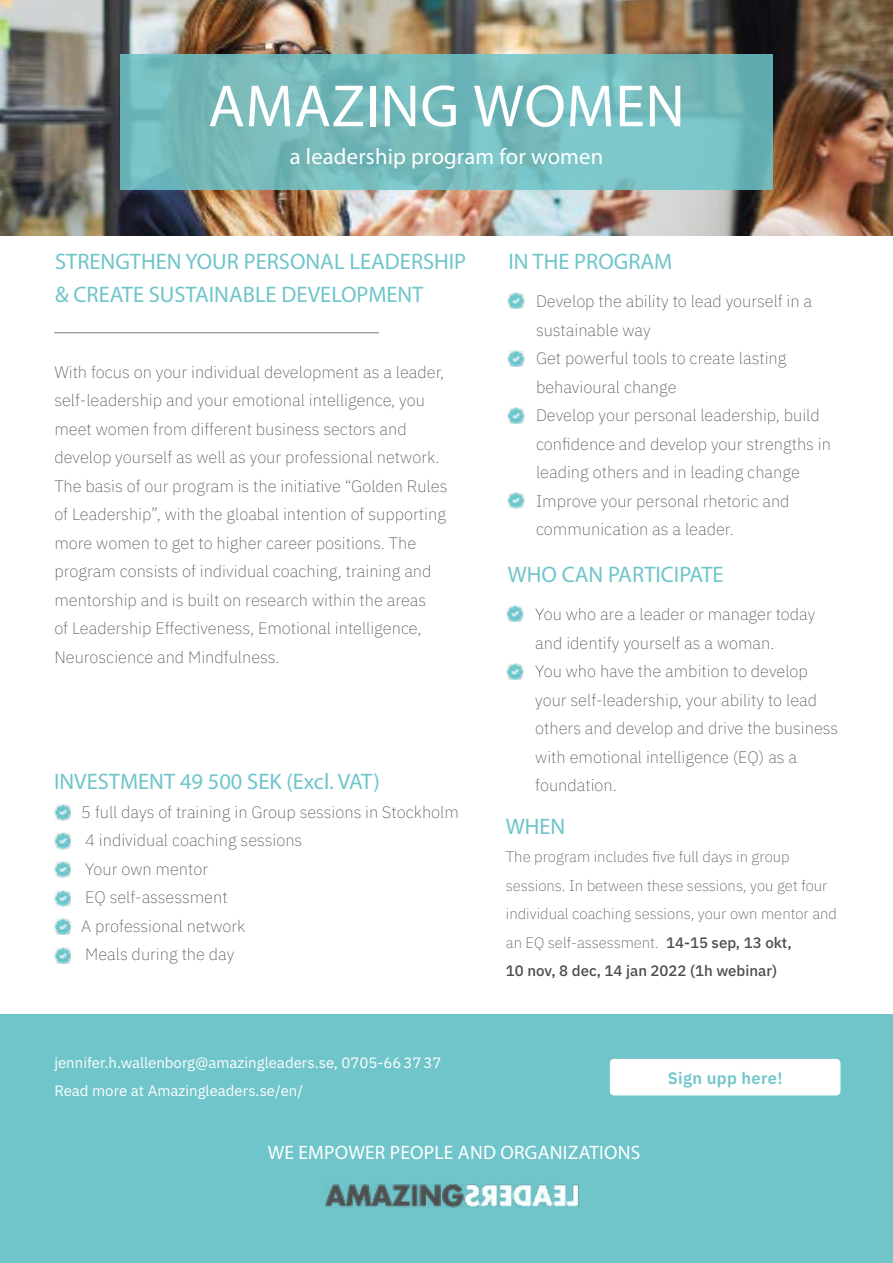
<style>
.page{position:relative;width:893px;height:1263px;background:#fff}
.page>*{position:absolute;margin:0;border:0;box-sizing:border-box;transform-origin:0 0}
.t1{font:60px "Myriad Pro";letter-spacing:.01em;color:#fff}
.t2{font:22.5px/33px "Myriad Pro";color:#6fc5ca}
.t3{font:22.5px "Myriad Pro";letter-spacing:.01em;color:#fff}
.t4{font:19.5px "Myriad Pro";letter-spacing:.01em;color:#fff}
.t5{font:200 16.5px/28.5px "IBM Plex Sans";color:#4b4c4c}
.t6{font:600 16.5px "IBM Plex Sans";letter-spacing:.02em;color:#6fc5ca}
.t7{font:200 15px/28.5px "IBM Plex Sans";color:#4b4c4c}
.t8{font:15px/28.5px "IBM Plex Sans";color:#fff}
.s1{font-weight:500}
</style>
<div class="page">
<div style="left:0;top:1014px;width:893px;height:249px;background:#6fc5ca"></div>
<img style="left:325px;top:1183px;width:255px;height:25px">
<img style="left:0;top:0;width:893px;height:236px">
<svg style="left:120px;top:55px;width:652px;height:135px;background:#74bbbc"></svg>
<hr style="left:54px;top:332px;width:325px;height:1px;background:#757779">
<img style="left:507px;top:293px;width:17px;height:16px">
<img style="left:507px;top:351px;width:17px;height:16px">
<img style="left:508px;top:408px;width:16px;height:16px">
<img style="left:507px;top:492px;width:17px;height:16px">
<img style="left:507px;top:606px;width:16px;height:16px">
<img style="left:507px;top:664px;width:16px;height:16px">
<img style="left:55px;top:804px;width:16px;height:16px">
<img style="left:55px;top:919px;width:16px;height:16px">
<img style="left:54px;top:861px;width:17px;height:17px">
<img style="left:54px;top:833px;width:17px;height:16px">
<img style="left:55px;top:890px;width:16px;height:16px">
<img style="left:55px;top:947px;width:16px;height:17px">
<div style="left:610px;top:1059px;width:230px;height:36px;background:#fff;border-radius:4px"></div>
<h1 class="t1" style="left:208px;top:69px;width:478px">AMAZING WOMEN</h1>
<h2 class="t3" style="left:290px;top:142px;width:315px">a leadership program for women</h2>
<h2 class="t2" style="left:55px;top:245px;width:412px">STRENGTHEN YOUR PERSONAL LEADERSHIP &amp; CREATE SUSTAINABLE DEVELOPMENT</h2>
<p class="t5" style="left:54px;top:356px;width:395px">With focus on your individual development as a leader, self-leadership and your emotional intelligence, you meet women from different business sectors and develop yourself as well as your professional network.<br>The basis of our program is the initiative “Golden Rules of Leadership”, with the gloabal intention of supporting more women to get to higher career positions. The program consists of individual coaching, training and mentorship and is built on research within the areas<br>of Leadership Effectiveness, Emotional intelligence, Neuroscience and Mindfulness.</p>
<h2 class="t2" style="left:54px;top:765px;width:327px">INVESTMENT 49 500 SEK (Excl. VAT)</h2>
<p class="t5" style="left:81px;top:796px;width:379px">5 full days of training in Group sessions in Stockholm<br>4 individual coaching sessions<br>Your own mentor<br>EQ self-assessment<br>A professional network<br>Meals during the day</p>
<p class="t8" style="left:54px;top:1047px;width:388px">jennifer.h.wallenborg@amazingleaders.se, 0705-663737<br>Read more at Amazingleaders.se/en/</p>
<h2 class="t2" style="left:508px;top:245px;width:165px">IN THE PROGRAM</h2>
<p class="t5" style="left:536px;top:286px;width:297px">Develop the ability to lead yourself in a sustainable way<br>Get powerful tools to create lasting behavioural change<br>Develop your personal leadership, build confidence and develop your strengths in leading others and in leading change<br>Improve your personal rhetoric and communication as a leader.</p>
<h2 class="t2" style="left:508px;top:558px;width:217px">WHO CAN PARTICIPATE</h2>
<p class="t5" style="left:535px;top:599px;width:304px">You who are a leader or manager today and identify yourself as a woman.<br>You who have the ambition to develop your self-leadership, your ability to lead others and develop and drive the business with emotional intelligence (EQ) as a foundation.</p>
<h2 class="t2" style="left:506px;top:809px;width:61px">WHEN</h2>
<p class="t7" style="left:506px;top:841px;width:333px">The program includes five full days in group sessions. In between these sessions, you get four individual coaching sessions, your own mentor and an EQ self-assessment. <span class="s1">14-15 sep, 13 okt,<br>10 nov, 8 dec, 14 jan 2022 (1h webinar)</span></p>
<p class="t6" style="left:668px;top:1065px;width:116px">Sign upp here!</p>
<p class="t4" style="left:268px;top:1140px;width:374px">WE EMPOWER PEOPLE AND ORGANIZATIONS</p>
</div>
